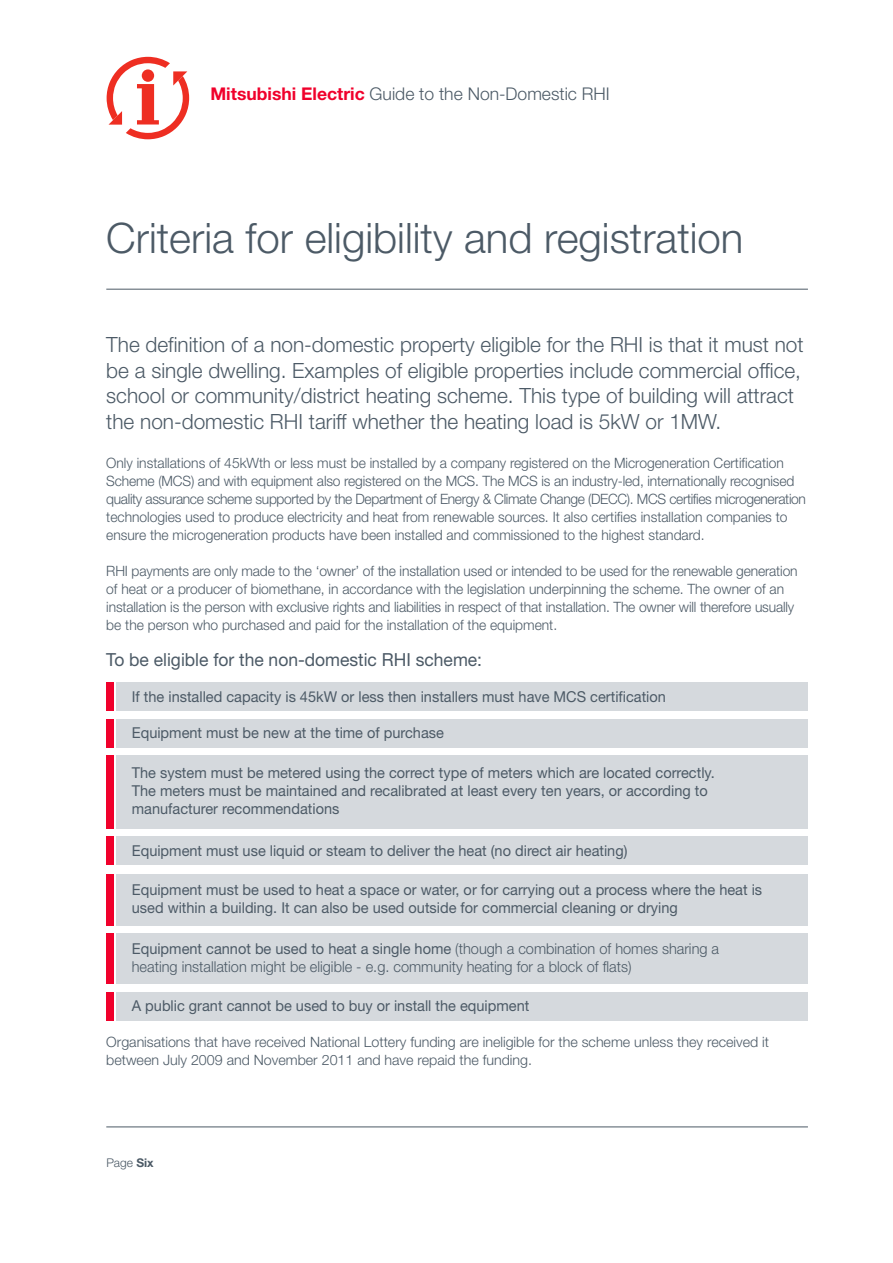
<style>
.page{position:relative;width:893px;height:1263px;background:#fff}
.page>*{position:absolute;margin:0;border:0;box-sizing:border-box;transform-origin:0 0}
.t1{font:300 42px "Helvetica Neue";color:#4c5a66}
.t2{font:300 21px/25.5px "Helvetica Neue";color:#4c5a66}
.t3{font:18px "Helvetica Neue";color:#4c5a66}
.t4{font:300 17.55px "Helvetica Neue";color:#4c5a66}
.t5{font:15px/18px "Helvetica Neue";color:#4c5a66}
.t6{font:300 15px/18px "Helvetica Neue";color:#4c5a66}
.t7{font:300 14.25px/18px "Helvetica Neue";color:#4c5a66}
.t8{font:300 12px "Helvetica Neue";color:#4c5a66}
.s1{font-weight:700;color:#f0002b}
.s2{font-weight:400}
.s3{font-weight:700}
</style>
<div class="page">
<div style="left:117px;top:683px;width:691px;height:28px;background:#d5d9dd"></div>
<div style="left:117px;top:719px;width:691px;height:28px;background:#d5d9dd"></div>
<div style="left:117px;top:755px;width:691px;height:74px;background:#d5d9dd"></div>
<div style="left:117px;top:837px;width:691px;height:28px;background:#d5d9dd"></div>
<div style="left:117px;top:874px;width:691px;height:52px;background:#d5d9dd"></div>
<div style="left:117px;top:933px;width:691px;height:51px;background:#d5d9dd"></div>
<div style="left:117px;top:992px;width:691px;height:28px;background:#d5d9dd"></div>
<div style="left:106px;top:683px;width:8px;height:28px;background:#f0002b"></div>
<div style="left:106px;top:719px;width:8px;height:28px;background:#f0002b"></div>
<div style="left:106px;top:755px;width:8px;height:74px;background:#f0002b"></div>
<div style="left:106px;top:837px;width:8px;height:28px;background:#f0002b"></div>
<div style="left:106px;top:874px;width:8px;height:52px;background:#f0002b"></div>
<div style="left:106px;top:933px;width:8px;height:51px;background:#f0002b"></div>
<div style="left:106px;top:992px;width:8px;height:28px;background:#f0002b"></div>
<hr style="left:106px;top:289px;width:702px;height:1px;background:#4c5a66">
<hr style="left:106px;top:1127px;width:702px;height:1px;background:#4c5a66">
<svg style="left:107px;top:57px;width:82px;height:82px"></svg>
<div style="left:142px;top:69px;width:12px;height:13px;background:#ee2e22;border-radius:50%"></div>
<p class="t4" style="left:210px;top:83px;width:401px"><span class="s1">Mitsubishi Electric</span> Guide to the Non-Domestic RHI</p>
<h1 class="t1" style="left:106px;top:213px;width:639px">Criteria for eligibility and registration</h1>
<p class="t2" style="left:106px;top:331px;width:699px">The definition of a non-domestic property eligible for the RHI is that it must not be a single dwelling. Examples of eligible properties include commercial office, school or community/district heating scheme. This type of building will attract the non-domestic RHI tariff whether the heating load is 5kW or 1MW.</p>
<p class="t7" style="left:106px;top:453px;width:701px">Only installations of 45kWth or less must be installed by a company registered on the Microgeneration Certification Scheme (MCS) and with equipment also registered on the MCS. The MCS is an industry-led, internationally recognised quality assurance scheme supported by the Department of Energy &amp; Climate Change (DECC). MCS certifies microgeneration technologies used to produce electricity and heat from renewable sources. It also certifies installation companies to ensure the microgeneration products have been installed and commissioned to the highest standard.</p>
<p class="t7" style="left:106px;top:561px;width:693px">RHI payments are only made to the ‘owner’ of the installation used or intended to be used for the renewable generation of heat or a producer of biomethane, in accordance with the legislation underpinning the scheme. The owner of an installation is the person with exclusive rights and liabilities in respect of that installation. The owner will therefore usually be the person who purchased and paid for the installation of the equipment.</p>
<p class="t3" style="left:106px;top:648px;width:377px">To be eligible for the non-domestic RHI scheme:</p>
<p class="t5" style="left:132px;top:687px;width:536px">If the installed capacity is 45kW or less then installers must have MCS certification</p>
<p class="t5" style="left:132px;top:723px;width:314px">Equipment must be new at the time of purchase</p>
<p class="t5" style="left:132px;top:763px;width:584px">The system must be metered using the correct type of meters which are located correctly.<br>The meters must be maintained and recalibrated at least every ten years, or according to manufacturer recommendations</p>
<p class="t5" style="left:132px;top:841px;width:497px">Equipment must use liquid or steam to deliver the heat (no direct air heating)</p>
<p class="t5" style="left:132px;top:880px;width:632px">Equipment must be used to heat a space or water, or for carrying out a process where the heat is used within a building. It can also be used outside for commercial cleaning or drying</p>
<p class="t6" style="left:132px;top:939px;width:589px"><span class="s2">Equipment cannot be used to heat a single home</span> (though a combination of homes sharing a heating installation might be eligible - e.g. community heating for a block of flats)</p>
<p class="t5" style="left:132px;top:996px;width:399px">A public grant cannot be used to buy or install the equipment</p>
<p class="t7" style="left:106px;top:1032px;width:664px">Organisations that have received National Lottery funding are ineligible for the scheme unless they received it between July 2009 and November 2011 and have repaid the funding.</p>
<p class="t8" style="left:106px;top:1156px;width:49px">Page <span class="s3">Six</span></p>
</div>
